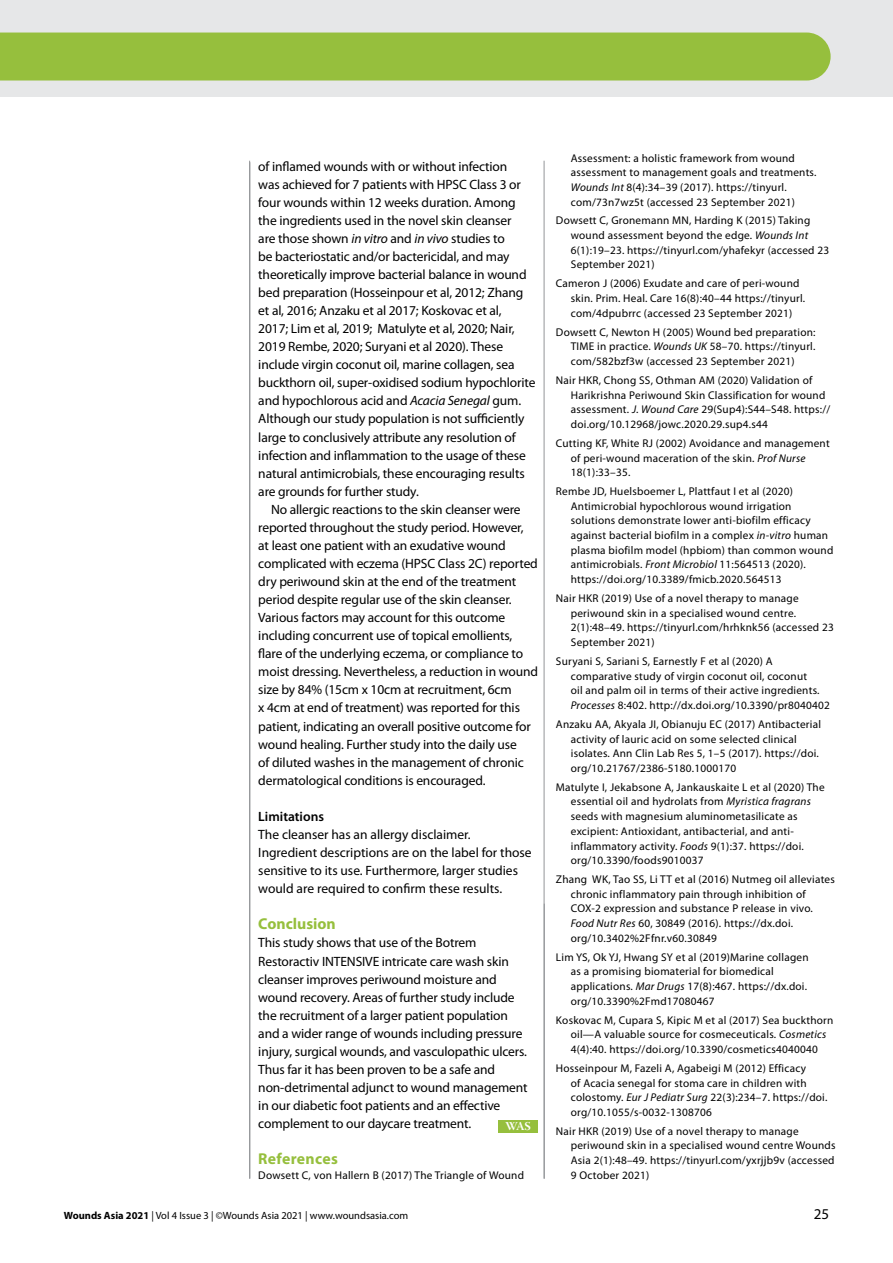
<style>
.page{position:relative;width:893px;height:1263px;background:#fff}
.page>*{position:absolute;margin:0;border:0;box-sizing:border-box;transform-origin:0 0}
.t1{font:700 15.75px "Myriad Pro";letter-spacing:.005em;color:#96bf3d}
.t2{font:15px "Myriad Pro";color:#000}
.t3{font:13.5px/18px "Myriad Pro";letter-spacing:-.01em;color:#000}
.t4{font:600 13.5px "Myriad Pro";color:#000}
.t5{font:12px "Warnock Pro Bold Subh";color:#fff}
.t6{font:11.25px/14.7px "Myriad Pro";letter-spacing:.02em;color:#000}
.t7{font:10.5px "Myriad Pro";color:#000}
.s1{font-style:italic}
.s2{font-weight:700}
</style>
<div class="page">
<div style="left:0;top:0;width:893px;height:97px;background:#e6e7e8"></div>
<div style="left:0;top:33px;width:831px;height:48px;background:#96bf3d"></div>
<hr style="left:544px;top:161px;width:1px;height:1018px;background:#939598">
<hr style="left:250px;top:162px;width:1px;height:1017px;background:#939598">
<div style="left:498px;top:1120px;width:40px;height:12px;background:#96bf3d"></div>
<hr style="left:249px;top:161px;width:1px;height:1018px;background:#939598">
<p class="t3" style="left:258px;top:157px;width:279px">of inflamed wounds with or without infection<br>was achieved for 7 patients with HPSC Class 3 or four wounds within 12 weeks duration. Among the ingredients used in the novel skin cleanser<br>are those shown <span class="s1">in vitro</span> and <span class="s1">in vivo</span> studies to<br>be bacteriostatic and/or bactericidal, and may theoretically improve bacterial balance in wound bed preparation (Hosseinpour et al, 2012; Zhang et al, 2016; Anzaku et al 2017; Koskovac et al,<br>2017; Lim et al, 2019; Matulyte et al, 2020; Nair, 2019 Rembe, 2020; Suryani et al 2020). These include virgin coconut oil, marine collagen, sea buckthorn oil, super-oxidised sodium hypochlorite and hypochlorous acid and <span class="s1">Acacia Senegal</span> gum.<br>Although our study population is not sufficiently large to conclusively attribute any resolution of infection and inflammation to the usage of these natural antimicrobials, these encouraging results are grounds for further study.</p>
<p class="t3" style="left:258px;top:500px;width:281px;text-indent:13px">No allergic reactions to the skin cleanser were reported throughout the study period. However,<br>at least one patient with an exudative wound complicated with eczema (HPSC Class 2C) reported dry periwound skin at the end of the treatment period despite regular use of the skin cleanser.<br>Various factors may account for this outcome including concurrent use of topical emollients, flare of the underlying eczema, or compliance to moist dressing. Nevertheless, a reduction in wound size by 84% (15cm x 10cm at recruitment, 6cm<br>x 4cm at end of treatment) was reported for this patient, indicating an overall positive outcome for wound healing. Further study into the daily use<br>of diluted washes in the management of chronic dermatological conditions is encouraged.</p>
<p class="t4" style="left:258px;top:808px;width:67px">Limitations</p>
<p class="t3" style="left:258px;top:825px;width:275px">The cleanser has an allergy disclaimer.<br>Ingredient descriptions are on the label for those sensitive to its use. Furthermore, larger studies would are required to confirm these results.</p>
<h1 class="t1" style="left:258px;top:914px;width:79px">Conclusion</h1>
<p class="t3" style="left:258px;top:934px;width:271px">This study shows that use of the Botrem Restoractiv INTENSIVE intricate care wash skin cleanser improves periwound moisture and wound recovery. Areas of further study include the recruitment of a larger patient population and a wider range of wounds including pressure injury, surgical wounds, and vasculopathic ulcers.<br>Thus far it has been proven to be a safe and non-detrimental adjunct to wound management in our diabetic foot patients and an effective complement to our daycare treatment.</p>
<p class="t5" style="left:505px;top:1119px;width:27px">WAS</p>
<h1 class="t1" style="left:258px;top:1149px;width:81px">References</h1>
<p class="t6" style="left:258px;top:1167px;width:267px">Dowsett C, von Hallern B (2017) The Triangle of Wound</p>
<p class="t6" style="left:571px;top:150px;width:247px">Assessment: a holistic framework from wound assessment to management goals and treatments.<br><span class="s1">Wounds Int</span> 8(4):34–39 (2017). https://tinyurl. com/73n7wz5t (accessed 23 September 2021)</p>
<p class="t6" style="left:571px;top:213px;width:260px;text-indent:-15px">Dowsett C, Gronemann MN, Harding K (2015) Taking wound assessment beyond the edge. <span class="s1">Wounds Int </span>6(1):19–23. https://tinyurl.com/yhafekyr (accessed 23<br>September 2021)</p>
<p class="t6" style="left:571px;top:276px;width:236px;text-indent:-15px">Cameron J (2006) Exudate and care of peri-wound skin. Prim. Heal. Care 16(8):40–44 https://tinyurl. com/4dpubrrc (accessed 23 September 2021)</p>
<p class="t6" style="left:571px;top:324px;width:246px;text-align:justify;text-indent:-15px">Dowsett C, Newton H (2005) Wound bed preparation:<br>TIME in practice. <span class="s1">Wounds UK</span> 58–70. https://tinyurl. com/582bzf3w (accessed 23 September 2021)</p>
<p class="t6" style="left:571px;top:373px;width:261px;text-indent:-15px">Nair HKR, Chong SS, Othman AM (2020) Validation of Harikrishna Periwound Skin Classification for wound assessment. <span class="s1">J. Wound Care</span> 29(Sup4):S44–S48. https:// doi.org/10.12968/jowc.2020.29.sup4.s44</p>
<p class="t6" style="left:571px;top:435px;width:260px;text-indent:-15px">Cutting KF, White RJ (2002) Avoidance and management of peri-wound maceration of the skin. <span class="s1">Prof Nurse<br></span>18(1):33–35.</p>
<p class="t6" style="left:571px;top:484px;width:264px;text-indent:-15px">Rembe JD, Huelsboemer L, Plattfaut I et al (2020)<br>Antimicrobial hypochlorous wound irrigation solutions demonstrate lower anti-biofilm efficacy against bacterial biofilm in a complex <span class="s1">in-vitro</span> human plasma biofilm model (hpbiom) than common wound antimicrobials. <span class="s1">Front Microbiol</span> 11:564513 (2020). https://doi.org/10.3389/fmicb.2020.564513</p>
<p class="t6" style="left:571px;top:591px;width:265px;text-indent:-15px">Nair HKR (2019) Use of a novel therapy to manage periwound skin in a specialised wound centre.<br>2(1):48–49. https://tinyurl.com/hrhknk56 (accessed 23<br>September 2021)</p>
<p class="t6" style="left:571px;top:654px;width:261px;text-indent:-15px">Suryani S, Sariani S, Earnestly F et al (2020) A comparative study of virgin coconut oil, coconut<br>oil and palm oil in terms of their active ingredients.<br><span class="s1">Processes</span> 8:402. http://dx.doi.org/10.3390/pr8040402</p>
<p class="t6" style="left:571px;top:716px;width:252px;text-indent:-15px">Anzaku AA, Akyala JI, Obianuju EC (2017) Antibacterial activity of lauric acid on some selected clinical isolates. Ann Clin Lab Res 5, 1–5 (2017). https://doi. org/10.21767/2386-5180.1000170</p>
<p class="t6" style="left:571px;top:779px;width:255px;text-indent:-15px">Matulyte I, Jekabsone A, Jankauskaite L et al (2020) The essential oil and hydrolats from <span class="s1">Myristica fragrans </span>seeds with magnesium aluminometasilicate as excipient: Antioxidant, antibacterial, and anti&shy;inflammatory activity. <span class="s1">Foods</span> 9(1):37. https://doi. org/10.3390/foods9010037</p>
<p class="t6" style="left:571px;top:872px;width:266px;text-indent:-15px">Zhang WK, Tao SS, Li TT et al (2016) Nutmeg oil alleviates chronic inflammatory pain through inhibition of COX-2 expression and substance P release in vivo.<br><span class="s1">Food Nutr Res</span> 60, 30849 (2016). https://dx.doi. org/10.3402%2Ffnr.v60.30849</p>
<p class="t6" style="left:571px;top:949px;width:239px;text-indent:-15px">Lim YS, Ok YJ, Hwang SY et al (2019)Marine collagen as a promising biomaterial for biomedical applications. <span class="s1">Mar Drugs</span> 17(8):467. https://dx.doi. org/10.3390%2Fmd17080467</p>
<p class="t6" style="left:571px;top:1012px;width:264px;text-indent:-15px">Koskovac M, Cupara S, Kipic M et al (2017) Sea buckthorn oil—A valuable source for cosmeceuticals. <span class="s1">Cosmetics<br></span>4(4):40. https://doi.org/10.3390/cosmetics4040040</p>
<p class="t6" style="left:571px;top:1060px;width:258px;text-indent:-15px">Hosseinpour M, Fazeli A, Agabeigi M (2012) Efficacy<br>of Acacia senegal for stoma care in children with colostomy. <span class="s1">Eur J Pediatr Surg</span> 22(3):234–7. https://doi. org/10.1055/s-0032-1308706</p>
<p class="t6" style="left:571px;top:1123px;width:266px;text-indent:-15px">Nair HKR (2019) Use of a novel therapy to manage periwound skin in a specialised wound centre Wounds Asia 2(1):48–49. https://tinyurl.com/yxrjjb9v (accessed 9 October 2021)</p>
<p class="t7" style="left:64px;top:1208px;width:346px"><span class="s2">Wounds Asia 2021</span> | Vol 4 Issue 3 | ©Wounds Asia 2021 | www.woundsasia.com</p>
<h2 class="t2" style="left:814px;top:1204px;width:17px">25</h2>
</div>
